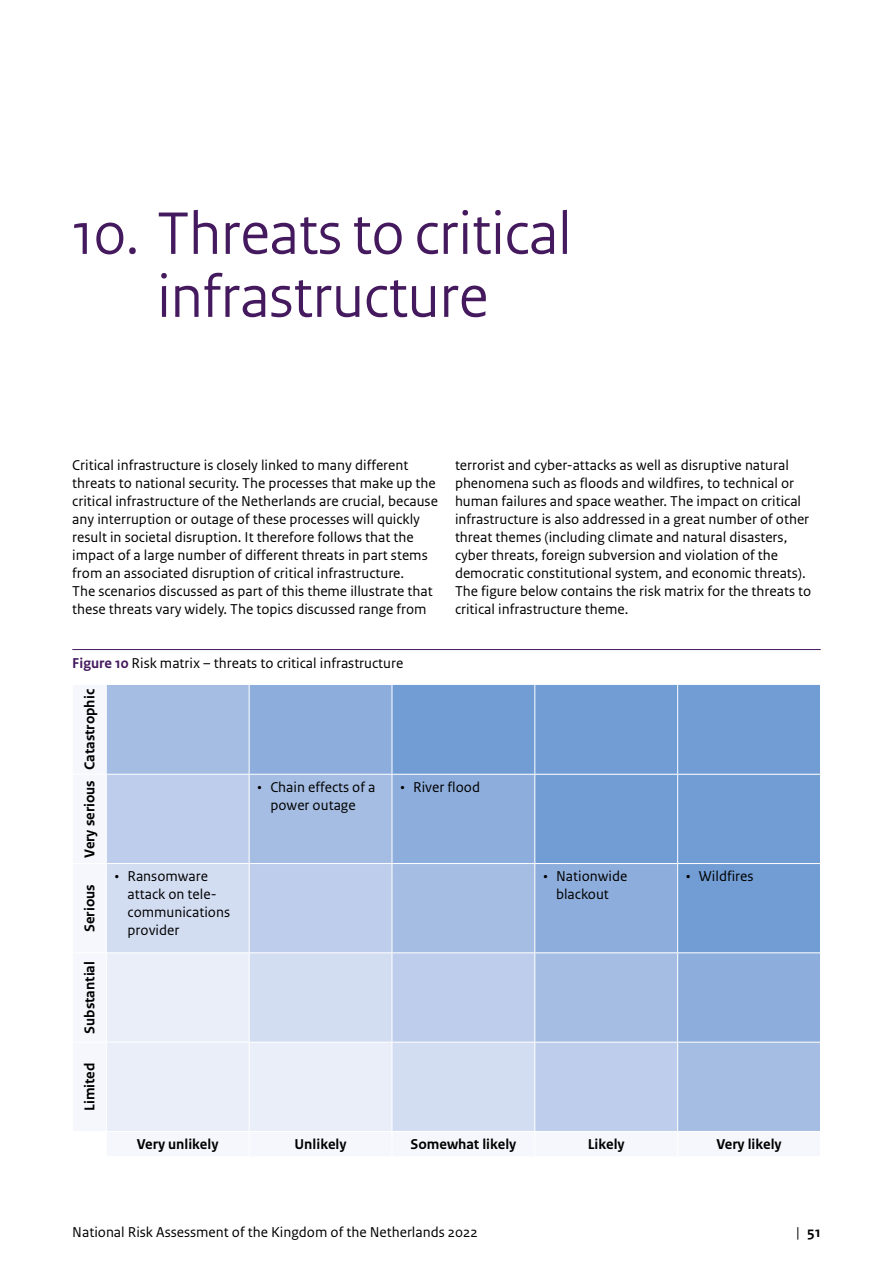
<style>
.page{position:relative;width:893px;height:1263px;background:#fff}
.page>*{position:absolute;margin:0;border:0;box-sizing:border-box;transform-origin:0 0}
.t1{font:63px/63px "Rijksoverheid Sans Heading";color:#44195e;text-align:center}
.t2{font:15px/18px "Rijksoverheid Sans Text";color:#000}
.t3{font:700 15px "Rijksoverheid Sans Text";color:#000}
.s1{font-weight:700;color:#44195e}
.s2{font-weight:400}
</style>
<div class="page">
<hr style="left:72px;top:649px;width:749px;height:1px;background:#44195e">
<div style="left:73px;top:685px;width:33px;height:89px;background:#f5f7fc"></div>
<div style="left:106px;top:685px;width:143px;height:89px;background:#a5bde3"></div>
<div style="left:249px;top:685px;width:143px;height:89px;background:#8daddc"></div>
<div style="left:393px;top:685px;width:427px;height:89px;background:#719dd4"></div>
<div style="left:107px;top:775px;width:142px;height:88px;background:#bdcdeb"></div>
<svg style="left:250px;top:775px;width:570px;height:356px;background:#adc2e5"></svg>
<svg style="left:393px;top:775px;width:427px;height:267px;background:#95b2de"></svg>
<svg style="left:535px;top:775px;width:285px;height:177px;background:#78a1d6"></svg>
<svg style="left:107px;top:864px;width:427px;height:267px;background:#c1d0ec"></svg>
<svg style="left:107px;top:953px;width:285px;height:178px;background:#e4e9f7"></svg>
<hr style="left:392px;top:775px;width:1px;height:88px;background:#fff">
<hr style="left:534px;top:775px;width:1px;height:88px;background:#fff">
<hr style="left:249px;top:864px;width:1px;height:88px;background:#fff">
<hr style="left:392px;top:864px;width:1px;height:88px;background:#fff">
<hr style="left:534px;top:864px;width:1px;height:88px;background:#fff">
<hr style="left:249px;top:953px;width:1px;height:89px;background:#fff">
<hr style="left:392px;top:953px;width:1px;height:89px;background:#fff">
<hr style="left:534px;top:953px;width:1px;height:89px;background:#fff">
<hr style="left:249px;top:1042px;width:1px;height:89px;background:#fff">
<hr style="left:392px;top:1042px;width:1px;height:89px;background:#fff">
<hr style="left:534px;top:1042px;width:1px;height:89px;background:#fff">
<hr style="left:677px;top:775px;width:1px;height:88px;background:#fff">
<hr style="left:677px;top:864px;width:1px;height:88px;background:#fff">
<hr style="left:677px;top:953px;width:1px;height:89px;background:#fff">
<hr style="left:677px;top:1042px;width:1px;height:89px;background:#fff">
<hr style="left:106px;top:685px;width:1px;height:89px;background:#fff">
<hr style="left:249px;top:685px;width:1px;height:89px;background:#fff">
<hr style="left:534px;top:685px;width:1px;height:89px;background:#fff">
<hr style="left:677px;top:685px;width:1px;height:89px;background:#fff">
<hr style="left:249px;top:863px;width:143px;height:1px;background:#fff">
<hr style="left:392px;top:863px;width:143px;height:1px;background:#fff">
<hr style="left:535px;top:863px;width:143px;height:1px;background:#fff">
<hr style="left:678px;top:863px;width:142px;height:1px;background:#fff">
<hr style="left:107px;top:952px;width:142px;height:1px;background:#fff">
<hr style="left:249px;top:952px;width:143px;height:1px;background:#fff">
<hr style="left:392px;top:952px;width:143px;height:1px;background:#fff">
<hr style="left:535px;top:952px;width:143px;height:1px;background:#fff">
<hr style="left:678px;top:952px;width:142px;height:1px;background:#fff">
<hr style="left:107px;top:1042px;width:142px;height:1px;background:#fff">
<hr style="left:249px;top:1042px;width:143px;height:1px;background:#fff">
<hr style="left:392px;top:1042px;width:143px;height:1px;background:#fff">
<hr style="left:535px;top:1042px;width:143px;height:1px;background:#fff">
<hr style="left:678px;top:1042px;width:142px;height:1px;background:#fff">
<h1 class="t1" style="left:72px;top:203px;width:501px">10. Threats to critical infrastructure</h1>
<p class="t2" style="left:72px;top:456px;width:367px">Critical infrastructure is closely linked to many different threats to national security. The processes that make up the critical infrastructure of the Netherlands are crucial, because any interruption or outage of these processes will quickly result in societal disruption. It therefore follows that the impact of a large number of different threats in part stems from an associated disruption of critical infrastructure.<br>The scenarios discussed as part of this theme illustrate that these threats vary widely. The topics discussed range from</p>
<p class="t2" style="left:455px;top:456px;width:358px">terrorist and cyber-attacks as well as disruptive natural phenomena such as floods and wildfires, to technical or human failures and space weather. The impact on critical infrastructure is also addressed in a great number of other threat themes (including climate and natural disasters, cyber threats, foreign subversion and violation of the democratic constitutional system, and economic threats).<br>The figure below contains the risk matrix for the threats to critical infrastructure theme.</p>
<p class="t2" style="left:72px;top:654px;width:333px"><span class="s1">Figure 10</span> Risk matrix – threats to critical infrastructure</p>
<p class="t3" style="left:81px;top:770px;width:82px;rotate:-90deg">Catastrophic</p>
<p class="t3" style="left:81px;top:857px;width:79px;rotate:-90deg">Very serious</p>
<p class="t2" style="left:258px;top:778px;width:119px;text-align:center">• Chain effects of a power outage</p>
<p class="t2" style="left:400px;top:778px;width:81px">• River flood</p>
<p class="t3" style="left:81px;top:932px;width:49px;rotate:-90deg">Serious</p>
<p class="t2" style="left:128px;top:867px;width:104px;text-indent:-13px">• Ransomware attack on tele&shy;communications provider</p>
<p class="t2" style="left:543px;top:867px;width:86px;text-align:center">• Nationwide blackout</p>
<p class="t2" style="left:686px;top:867px;width:69px">• Wildfires</p>
<p class="t3" style="left:81px;top:1034px;width:74px;rotate:-90deg">Substantial</p>
<p class="t3" style="left:81px;top:1111px;width:50px;rotate:-90deg">Limited</p>
<p class="t3" style="left:137px;top:1136px;width:83px">Very unlikely</p>
<p class="t3" style="left:295px;top:1136px;width:54px">Unlikely</p>
<p class="t3" style="left:410px;top:1136px;width:107px">Somewhat likely</p>
<p class="t3" style="left:588px;top:1136px;width:38px">Likely</p>
<p class="t3" style="left:716px;top:1136px;width:67px">Very likely</p>
<p class="t2" style="left:72px;top:1223px;width:407px">National Risk Assessment of the Kingdom of the Netherlands 2022</p>
<p class="t3" style="left:796px;top:1223px;width:26px"><span class="s2">|</span> 51</p>
</div>
